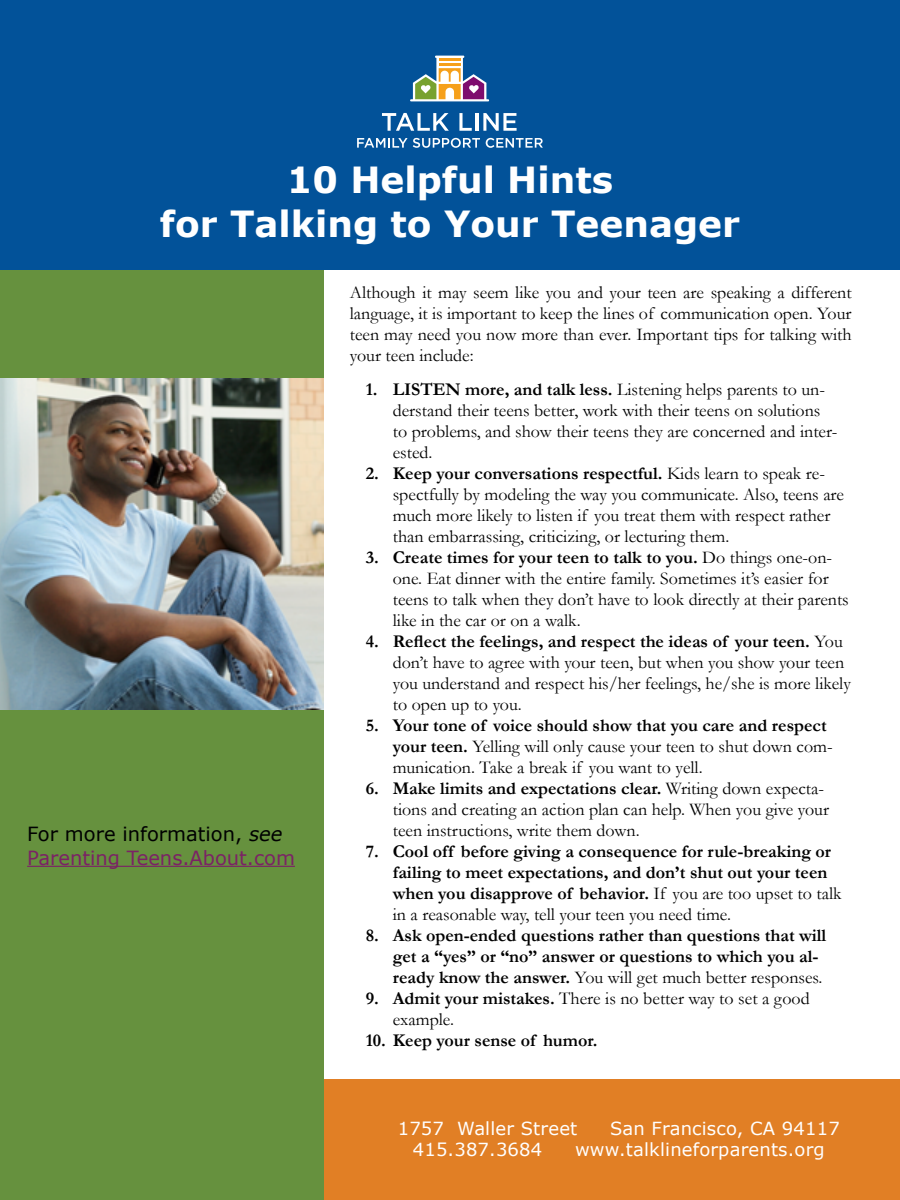
<style>
.page{position:relative;width:900px;height:1200px;background:#fff}
.page>*{position:absolute;margin:0;border:0;box-sizing:border-box;transform-origin:0 0}
.t1{font:700 36px/43.2px "Verdana";color:#fff;text-align:center}
.t2{font:19.5px/23.4px "Verdana";color:#7b2265}
.t3{font:18px/21px "Garamond";color:#000}
.t4{font:700 18px/21px "Garamond";color:#000}
.t5{font:18px "Verdana";letter-spacing:.01em;color:#fff}
.s1{color:#000101}
.s2{font-style:italic;color:#000101}
.s3{font-weight:700}
.s4{font-weight:400}
</style>
<div class="page">
<div style="left:0;top:1079px;width:900px;height:121px;background:#e17f25"></div>
<div style="left:0;top:0;width:323px;height:1200px;background:#66913e"></div>
<div style="left:0;top:0;width:900px;height:269px;background:#025299"></div>
<img style="left:0;top:379px;width:323px;height:330px">
<svg style="left:357px;top:138px;width:123px;height:10px"></svg>
<svg style="left:486px;top:138px;width:57px;height:10px"></svg>
<svg style="left:382px;top:113px;width:67px;height:18px"></svg>
<svg style="left:459px;top:113px;width:13px;height:18px"></svg>
<hr style="left:475px;top:113px;width:3px;height:18px;background:#fff">
<svg style="left:483px;top:113px;width:34px;height:18px"></svg>
<svg style="left:410px;top:56px;width:79px;height:45px"></svg>
<hr style="left:27px;top:866px;width:268px;height:1px;background:#7b2265">
<h1 class="t1" style="left:160px;top:158px;width:582px">10 Helpful Hints<br>for Talking to Your Teenager</h1>
<p class="t2" style="left:27px;top:822px;width:269px"><span class="s1">For more information,</span> <span class="s2">see<br></span>Parenting Teens.About.com</p>
<p class="t3" style="left:350px;top:282px;width:503px;text-align:justify">Although it may seem like you and your teen are speaking a different language, it is important to keep the lines of communication open. Your teen may need you now more than ever. Important tips for talking with your teen include:</p>
<p class="t3" style="left:393px;top:378px;width:446px;text-indent:-27px"><span class="s3">1. LISTEN more, and talk less.</span> Listening helps parents to un&shy;derstand their teens better, work with their teens on solutions to problems, and show their teens they are concerned and inter&shy;ested.</p>
<p class="t3" style="left:393px;top:462px;width:453px;text-indent:-27px"><span class="s3">2. Keep your conversations respectful.</span> Kids learn to speak re&shy;spectfully by modeling the way you communicate. Also, teens are much more likely to listen if you treat them with respect rather than embarrassing, criticizing, or lecturing them.</p>
<p class="t3" style="left:393px;top:546px;width:458px;text-indent:-27px"><span class="s3">3. Create times for your teen to talk to you.</span> Do things one-on&shy;one. Eat dinner with the entire family. Sometimes it’s easier for teens to talk when they don’t have to look directly at their parents like in the car or on a walk.</p>
<p class="t3" style="left:393px;top:630px;width:460px;text-indent:-27px"><span class="s3">4. Reflect the feelings, and respect the ideas of your teen.</span> You don’t have to agree with your teen, but when you show your teen you understand and respect his/her feelings, he/she is more likely to open up to you.</p>
<p class="t3" style="left:393px;top:714px;width:441px;text-indent:-27px"><span class="s3">5. Your tone of voice should show that you care and respect your teen.</span> Yelling will only cause your teen to shut down com&shy;munication. Take a break if you want to yell.</p>
<p class="t3" style="left:393px;top:777px;width:438px;text-indent:-27px"><span class="s3">6. Make limits and expectations clear.</span> Writing down expecta&shy;tions and creating an action plan can help. When you give your teen instructions, write them down.</p>
<p class="t4" style="left:393px;top:841px;width:450px;text-indent:-27px">7. Cool off before giving a consequence for rule-breaking or failing to meet expectations, and don’t shut out your teen when you disapprove of behavior. <span class="s4">If you are too upset to talk in a reasonable way, tell your teen you need time.</span></p>
<p class="t4" style="left:393px;top:925px;width:435px;text-indent:-27px">8. Ask open-ended questions rather than questions that will get a “yes” or “no” answer or questions to which you al&shy;ready know the answer. <span class="s4">You will get much better responses.</span></p>
<p class="t3" style="left:393px;top:988px;width:418px;text-indent:-27px"><span class="s3">9. Admit your mistakes.</span> There is no better way to set a good example.</p>
<p class="t4" style="left:366px;top:1030px;width:233px">10. Keep your sense of humor.</p>
<p class="t5" style="left:398px;top:1116px;width:181px">1757 Waller Street</p>
<p class="t5" style="left:610px;top:1116px;width:231px">San Francisco, CA 94117</p>
<p class="t5" style="left:413px;top:1137px;width:131px">415.387.3684</p>
<p class="t5" style="left:575px;top:1137px;width:251px">www.talklineforparents.org</p>
</div>
